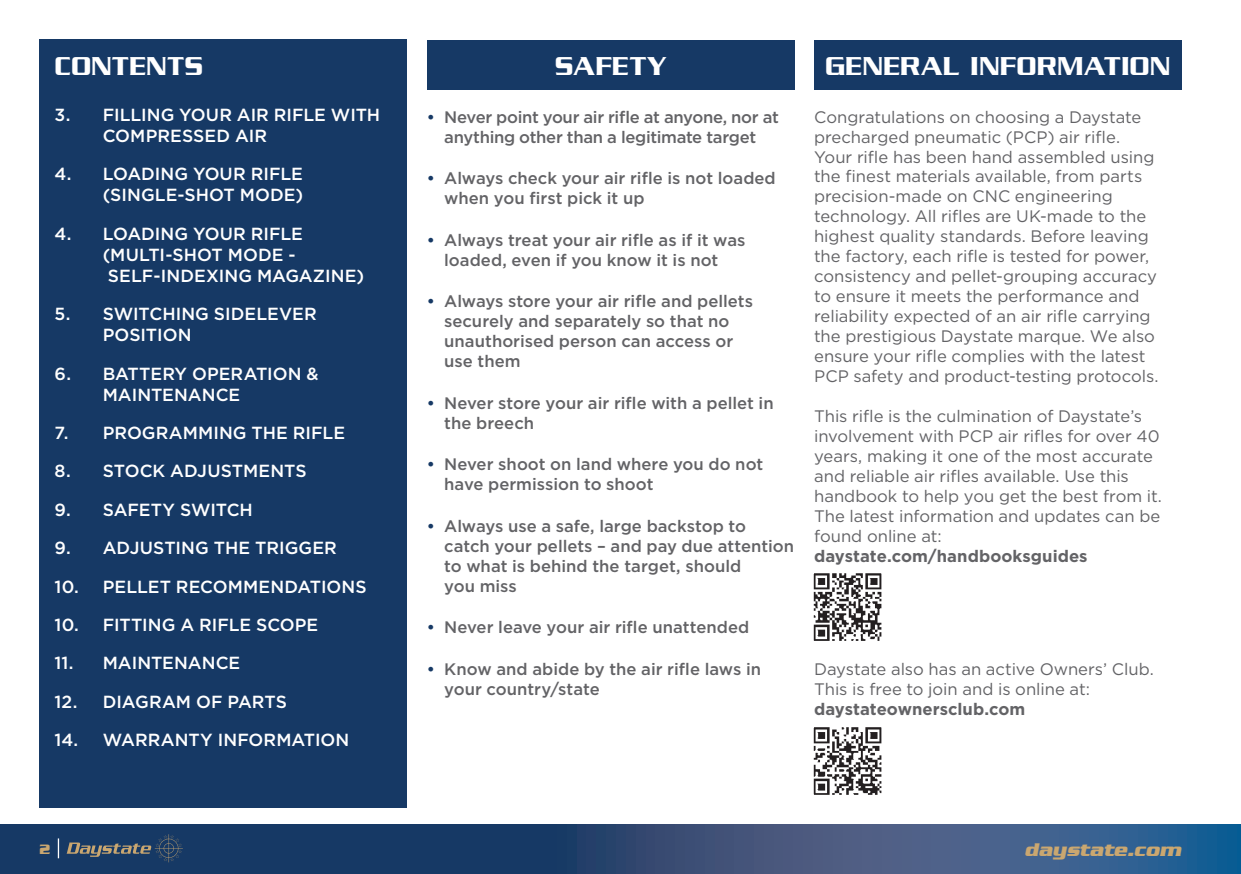
<style>
.page{position:relative;width:1241px;height:874px;background:#fff}
.page>*{position:absolute;margin:0;border:0;box-sizing:border-box;transform-origin:0 0}
.t1{font:500 28px "Serpentine";letter-spacing:.01em;color:#fff}
.t2{font:italic 700 18.9px "Serpentine";letter-spacing:-.005em;color:#caa770}
.t3{font:500 17.5px/21px "Gotham";color:#fff}
.t4{font:16.62px/19.9px "Gotham";color:#636366}
.t5{font:500 16.62px/19.9px "Gotham";color:#636366}
.t6{font:500 16.62px/19.9px "Gotham";letter-spacing:-.02em;color:#636366;text-align:center}
.t7{font:700 16.62px "Gotham";color:#636366}
.t8{font:700 14px "Serpentine D";color:#caa770}
.s1{color:#163965}
</style>
<div class="page">
<svg style="left:0;top:824px;width:1240px;height:49px;background:#2b4b76"></svg>
<svg style="left:67px;top:833px;width:116px;height:28px;background:#334b66"></svg>
<svg style="left:58px;top:838px;width:1px;height:19px"></svg>
<div style="left:40px;top:40px;width:367px;height:767px;background:#163965"></div>
<div style="left:427px;top:40px;width:367px;height:49px;background:#163965"></div>
<div style="left:814px;top:40px;width:367px;height:49px;background:#163965"></div>
<svg style="left:813px;top:573px;width:69px;height:68px"></svg>
<svg style="left:813px;top:727px;width:69px;height:68px"></svg>
<h1 class="t1" style="left:55px;top:50px;width:150px">CONTENTS</h1>
<p class="t3" style="left:103px;top:104px;width:279px;text-indent:-48px">3. FILLING YOUR AIR RIFLE WITH<br>COMPRESSED AIR</p>
<p class="t3" style="left:55px;top:163px;width:250px;text-align:right">4. LOADING YOUR RIFLE (SINGLE-SHOT MODE)</p>
<p class="t3" style="left:103px;top:223px;width:263px;text-indent:-48px">4. LOADING YOUR RIFLE (MULTI-SHOT MODE -<br>SELF-INDEXING MAGAZINE)</p>
<p class="t3" style="left:103px;top:303px;width:215px;text-indent:-48px">5. SWITCHING SIDELEVER<br>POSITION</p>
<p class="t3" style="left:103px;top:362px;width:217px;text-indent:-48px">6. BATTERY OPERATION &amp;<br>MAINTENANCE</p>
<p class="t3" style="left:55px;top:422px;width:292px">7. PROGRAMMING THE RIFLE</p>
<p class="t3" style="left:55px;top:460px;width:253px">8. STOCK ADJUSTMENTS</p>
<p class="t3" style="left:55px;top:498px;width:200px">9. SAFETY SWITCH</p>
<p class="t3" style="left:55px;top:537px;width:284px">9. ADJUSTING THE TRIGGER</p>
<p class="t3" style="left:55px;top:575px;width:313px">10. PELLET RECOMMENDATIONS</p>
<p class="t3" style="left:55px;top:613px;width:265px">10. FITTING A RIFLE SCOPE</p>
<p class="t3" style="left:55px;top:652px;width:187px">11. MAINTENANCE</p>
<p class="t3" style="left:55px;top:690px;width:234px">12. DIAGRAM OF PARTS</p>
<p class="t3" style="left:55px;top:729px;width:296px">14. WARRANTY INFORMATION</p>
<h1 class="t1" style="left:555px;top:51px;width:113px">SAFETY</h1>
<h1 class="t1" style="left:824px;top:51px;width:347px">GENERAL INFORMATION</h1>
<p class="t6" style="left:427px;top:106px;width:353px"><span class="s1">•</span> Never point your air rifle at anyone, nor at anything other than a legitimate target</p>
<p class="t5" style="left:444px;top:168px;width:333px;text-indent:-17px"><span class="s1">•</span> Always check your air rifle is not loaded when you first pick it up</p>
<p class="t5" style="left:427px;top:229px;width:320px;text-align:center"><span class="s1">•</span> Always treat your air rifle as if it was loaded, even if you know it is not</p>
<p class="t5" style="left:444px;top:291px;width:310px;text-indent:-17px"><span class="s1">•</span> Always store your air rifle and pellets securely and separately so that no unauthorised person can access or use them</p>
<p class="t5" style="left:444px;top:392px;width:331px;text-indent:-17px"><span class="s1">•</span> Never store your air rifle with a pellet in the breech</p>
<p class="t5" style="left:444px;top:454px;width:320px;text-indent:-17px"><span class="s1">•</span> Never shoot on land where you do not have permission to shoot</p>
<p class="t5" style="left:444px;top:515px;width:351px;text-indent:-17px"><span class="s1">•</span> Always use a safe, large backstop to catch your pellets – and pay due attention to what is behind the target, should<br>you miss</p>
<p class="t5" style="left:427px;top:617px;width:324px"><span class="s1">•</span> Never leave your air rifle unattended</p>
<p class="t5" style="left:444px;top:658px;width:318px;text-indent:-17px"><span class="s1">•</span> Know and abide by the air rifle laws in your country/state</p>
<p class="t4" style="left:814px;top:106px;width:346px">Congratulations on choosing a Daystate precharged pneumatic (PCP) air rifle.<br>Your rifle has been hand assembled using the finest materials available, from parts precision-made on CNC engineering technology. All rifles are UK-made to the highest quality standards. Before leaving the factory, each rifle is tested for power, consistency and pellet-grouping accuracy to ensure it meets the performance and reliability expected of an air rifle carrying the prestigious Daystate marque. We also ensure your rifle complies with the latest PCP safety and product-testing protocols.</p>
<p class="t4" style="left:814px;top:405px;width:349px">This rifle is the culmination of Daystate’s involvement with PCP air rifles for over 40 years, making it one of the most accurate and reliable air rifles available. Use this handbook to help you get the best from it.<br>The latest information and updates can be found online at:</p>
<p class="t7" style="left:814px;top:544px;width:275px">daystate.com/handbooksguides</p>
<p class="t4" style="left:814px;top:658px;width:341px">Daystate also has an active Owners’ Club.<br>This is free to join and is online at:</p>
<p class="t7" style="left:814px;top:698px;width:213px">daystateownersclub.com</p>
<p class="t8" style="left:39px;top:841px;width:13px">2</p>
<p class="t2" style="left:1024px;top:838px;width:158px">daystate.com</p>
</div>
